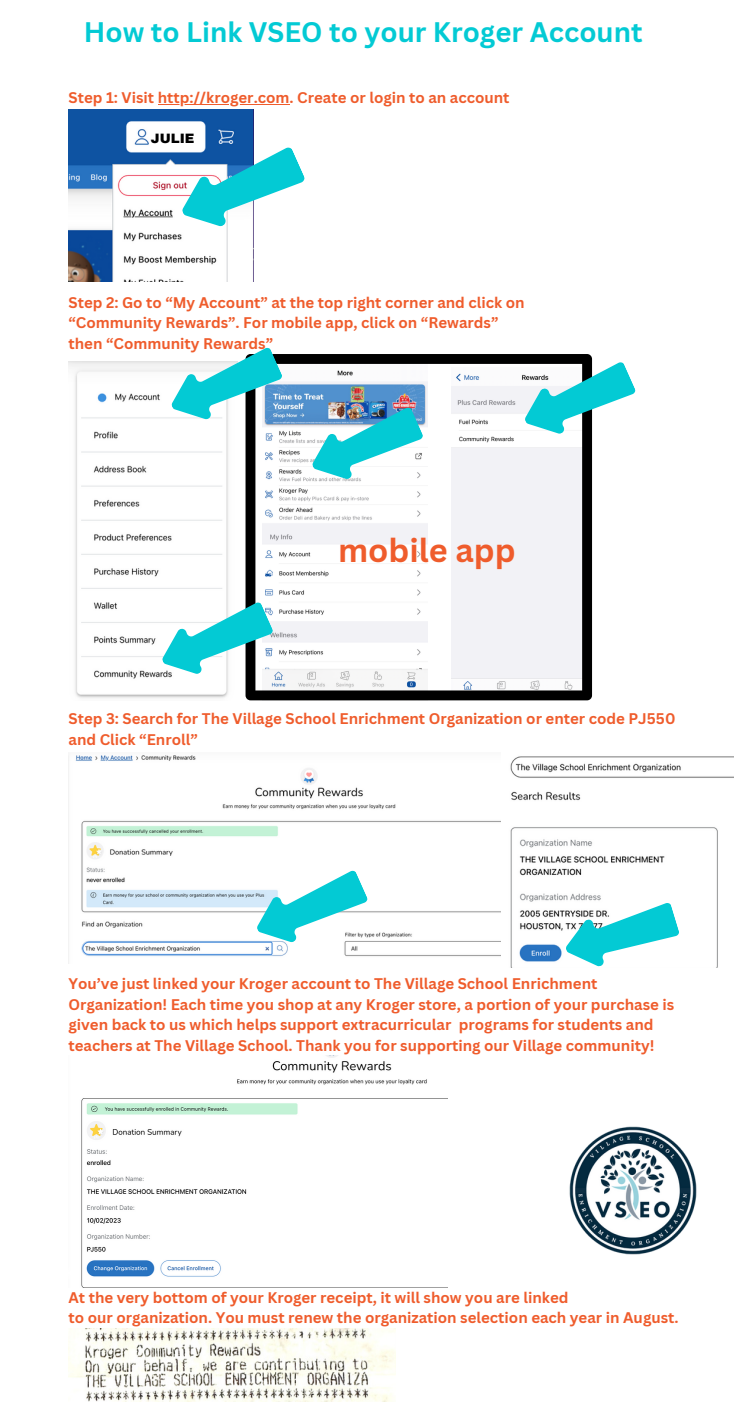
<style>
.page{position:relative;width:745px;height:1418px;background:#fff}
.page>*{position:absolute;margin:0;border:0;box-sizing:border-box;transform-origin:0 0}
.t1{font:700 32.38px "Canva Sans";color:#ef5c2c}
.t2{font:700 27.5px "Canva Sans";color:#03cad4}
.t3{font:700 15px/20.6px "Canva Sans";color:#ef5c2c}
.t4{font:900 13.25px "Archivo";color:#000}
</style>
<div class="page">
<img style="left:68px;top:109px;width:185px;height:172px">
<img style="left:68px;top:362px;width:160px;height:336px">
<div style="left:150px;top:130px;width:45px;height:15px;background:#fff"></div>
<svg style="left:173px;top:139px;width:132px;height:99px"></svg>
<svg style="left:246px;top:354px;width:346px;height:346px"></svg>
<svg style="left:516px;top:354px;width:120px;height:90px"></svg>
<svg style="left:154px;top:595px;width:123px;height:90px"></svg>
<svg style="left:163px;top:347px;width:123px;height:83px"></svg>
<img style="left:68px;top:755px;width:433px;height:208px">
<img style="left:510px;top:756px;width:223px;height:211px">
<svg style="left:248px;top:863px;width:123px;height:90px"></svg>
<svg style="left:559px;top:895px;width:123px;height:72px"></svg>
<img style="left:81px;top:1055px;width:367px;height:232px">
<img style="left:569px;top:1126px;width:128px;height:129px">
<img style="left:68px;top:1328px;width:327px;height:73px">
<hr style="left:158px;top:104px;width:131px;height:1px;background:#ef5c2c">
<p class="t2" style="left:84px;top:13px;width:560px">How to Link VSEO to your Kroger Account</p>
<p class="t3" style="left:68px;top:87px;width:442px">Step 1: Visit http://kroger.com. Create or login to an account</p>
<p class="t4" style="left:151px;top:131px;width:45px">JULIE</p>
<p class="t3" style="left:68px;top:291px;width:457px">Step 2: Go to “My Account” at the top right corner and click on “Community Rewards”. For mobile app, click on “Rewards” then “Community Rewards”</p>
<p class="t1" style="left:338px;top:527px;width:179px">mobile app</p>
<p class="t3" style="left:68px;top:708px;width:608px">Step 3: Search for The Village School Enrichment Organization or enter code PJ550 and Click “Enroll”</p>
<p class="t3" style="left:68px;top:972px;width:607px">You’ve just linked your Kroger account to The Village School Enrichment Organization! Each time you shop at any Kroger store, a portion of your purchase is given back to us which helps support extracurricular programs for students and teachers at The Village School. Thank you for supporting our Village community!</p>
<p class="t3" style="left:68px;top:1286px;width:501px">At the very bottom of your Kroger receipt, it will show you are linked</p>
<p class="t3" style="left:68px;top:1307px;width:611px">to our organization. You must renew the organization selection each year in August.</p>
</div>
